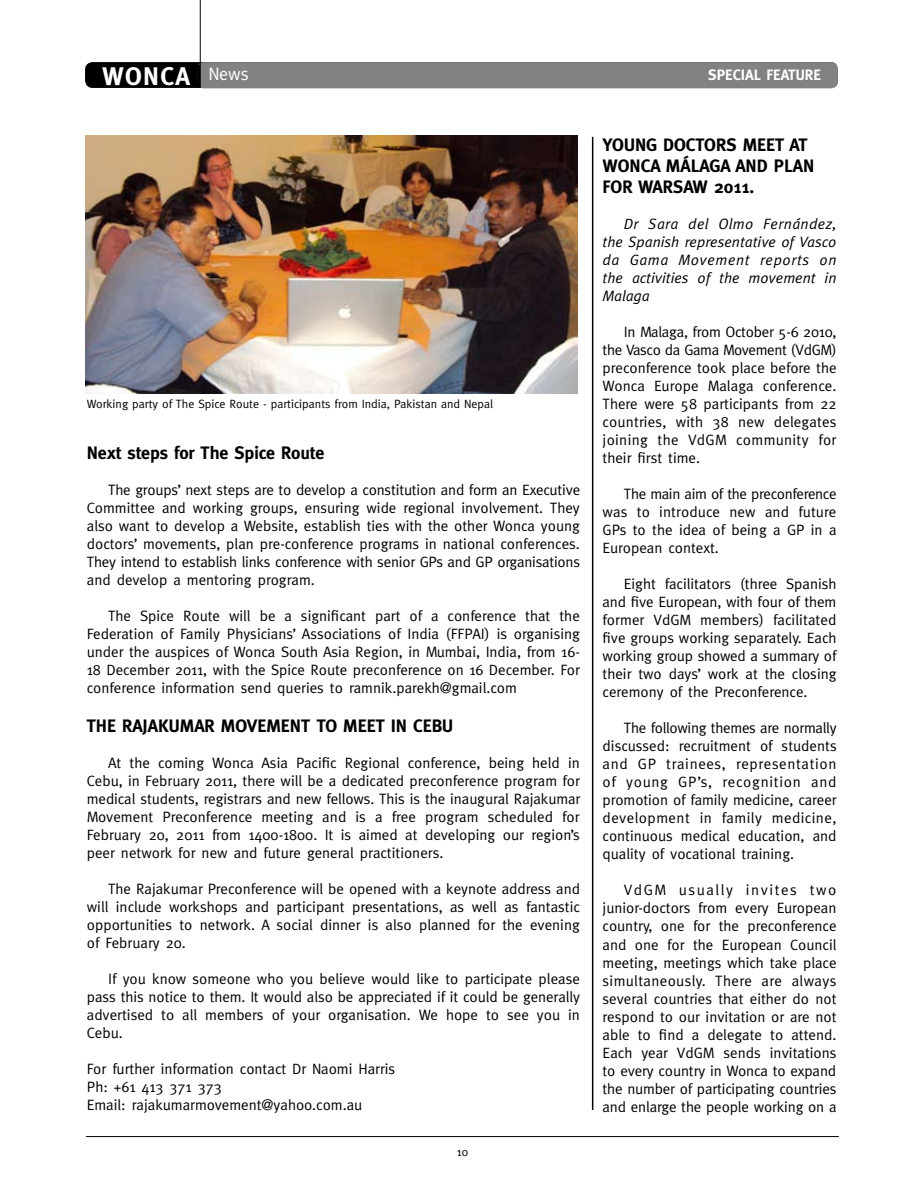
<style>
.page{position:relative;width:923px;height:1200px;background:#fff}
.page>*{position:absolute;margin:0;border:0;box-sizing:border-box;transform-origin:0 0}
.t1{font:700 25.5px "Meta";color:#fff}
.t2{font:700 18px/21px "Meta";color:#000}
.t3{font:15px/18px "Meta";color:#000;text-align:justify}
.t4{font:italic 15px/18px "Meta";color:#000;text-align:justify}
.t5{font:700 15px "Meta";color:#fff}
.t6{font:12px "Meta";color:#000}
</style>
<div class="page">
<hr style="left:86px;top:1135px;width:753px;height:1px;background:#000">
<div style="left:86px;top:63px;width:751px;height:24px;background:#000;border-radius:7px"></div>
<div style="left:85px;top:62px;width:753px;height:26px;border:2px solid #000;border-radius:7px"></div>
<div style="left:197px;top:62px;width:641px;height:26px;background:#808284;border-radius:7px"></div>
<hr style="left:197px;top:64px;width:3px;height:24px;background:#000">
<hr style="left:200px;top:0;width:1px;height:88px;background:#000">
<img style="left:85px;top:135px;width:492px;height:258px">
<hr style="left:592px;top:137px;width:1px;height:972px;background:#000">
<h1 class="t1" style="left:102px;top:61px;width:148px">WONCA <sup>News</sup></h1>
<p class="t5" style="left:708px;top:66px;width:114px">SPECIAL FEATURE</p>
<p class="t6" style="left:87px;top:397px;width:408px">Working party of The Spice Route - participants from India, Pakistan and Nepal</p>
<p class="t2" style="left:87px;top:442px;width:239px">NEXT STEPS FOR THE SPICE ROUTE</p>
<p class="t3" style="left:87px;top:480px;width:495px;text-indent:21px">The groups’ next steps are to develop a constitution and form an Executive Committee and working groups, ensuring wide regional involvement. They also want to develop a Website, establish ties with the other Wonca young doctors’ movements, plan pre-conference programs in national conferences.<br>They intend to establish links conference with senior GPs and GP organisations and develop a mentoring program.</p>
<p class="t3" style="left:87px;top:606px;width:494px;text-indent:21px">The Spice Route will be a significant part of a conference that the Federation of Family Physicians’ Associations of India (FFPAI) is organising under the auspices of Wonca South Asia Region, in Mumbai, India, from 16- 18 December 2011, with the Spice Route preconference on 16 December. For conference information send queries to ramnik.parekh@gmail.com</p>
<p class="t2" style="left:87px;top:715px;width:368px">TH E RAJAKUMAR MOVEMENT TO MEET IN CEBU</p>
<p class="t3" style="left:87px;top:753px;width:495px;text-indent:21px">At the coming Wonca Asia Pacific Regional conference, being held in Cebu, in February 2011, there will be a dedicated preconference program for medical students, registrars and new fellows. This is the inaugural Rajakumar Movement Preconference meeting and is a free program scheduled for February 20, 2011 from 1400-1800. It is aimed at developing our region’s peer network for new and future general practitioners.</p>
<p class="t3" style="left:87px;top:879px;width:495px;text-indent:21px">The Rajakumar Preconference will be opened with a keynote address and will include workshops and participant presentations, as well as fantastic opportunities to network. A social dinner is also planned for the evening of February 20.</p>
<p class="t3" style="left:87px;top:969px;width:495px;text-indent:21px">If you know someone who you believe would like to participate please pass this notice to them. It would also be appreciated if it could be generally advertised to all members of your organisation. We hope to see you in Cebu.</p>
<p class="t3" style="left:87px;top:1059px;width:310px;text-align:left">For further information contact Dr Naomi Harris<br>Ph: +61 413 371 373<br>Email: rajakumarmovement@yahoo.com.au</p>
<p class="t6" style="left:457px;top:1144px;width:13px">10</p>
<p class="t2" style="left:602px;top:134px;width:211px">YOUNG DOCTORS MEET AT<br>WONCA MÁLAGA AND PLAN<br>FOR WARSAW 2011.</p>
<p class="t4" style="left:602px;top:214px;width:235px;text-indent:21px">Dr Sara del Olmo Fernández, the Spanish representative of Vasco da Gama Movement reports on the activities of the movement in Malaga</p>
<p class="t3" style="left:602px;top:322px;width:235px;text-indent:21px">In Malaga, from October 5-6 2010, the Vasco da Gama Movement (VdGM) preconference took place before the Wonca Europe Malaga conference.<br>There were 58 participants from 22 countries, with 38 new delegates joining the VdGM community for their first time.</p>
<p class="t3" style="left:602px;top:484px;width:235px;text-indent:21px">The main aim of the preconference was to introduce new and future GPs to the idea of being a GP in a European context.</p>
<p class="t3" style="left:602px;top:574px;width:235px;text-indent:21px">Eight facilitators (three Spanish and five European, with four of them former VdGM members) facilitated five groups working separately. Each working group showed a summary of their two days’ work at the closing ceremony of the Preconference.</p>
<p class="t3" style="left:602px;top:718px;width:236px;text-indent:21px">The following themes are normally discussed: recruitment of students and GP trainees, representation of young GP’s, recognition and promotion of family medicine, career development in family medicine, continuous medical education, and quality of vocational training.</p>
<p class="t3" style="left:602px;top:880px;width:235px;text-indent:21px">VdGM usually invites two junior-doctors from every European country, one for the preconference and one for the European Council meeting, meetings which take place simultaneously. There are always several countries that either do not respond to our invitation or are not able to find a delegate to attend.<br>Each year VdGM sends invitations to every country in Wonca to expand the number of participating countries and enlarge the people working on a</p>
</div>
